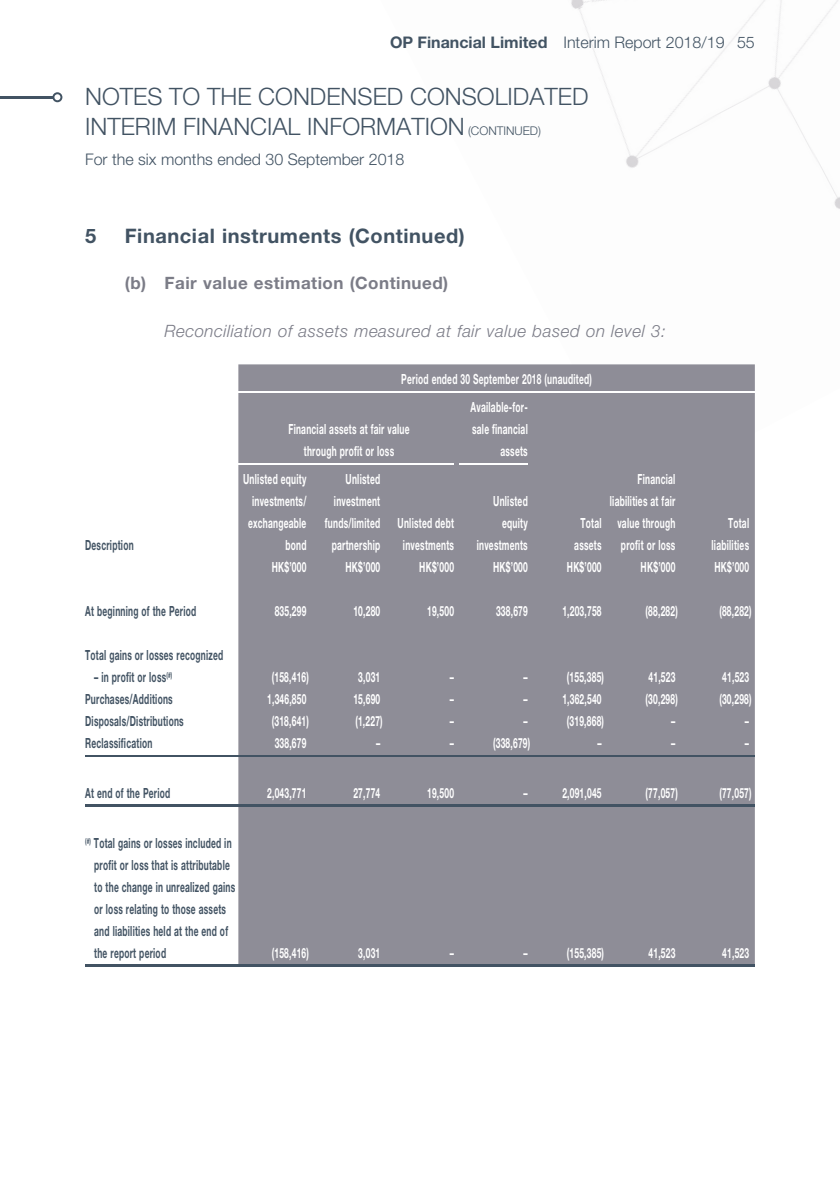
<style>
.page{position:relative;width:840px;height:1191px;background:#fff}
.page>*{position:absolute;margin:0;border:0;box-sizing:border-box;transform-origin:0 0}
.t1{font:300 24px/30px "Helvetica Neue LT Std";color:#425363}
.t2{font:700 20px "Helvetica Neue LT Std";letter-spacing:.03em;color:#425363}
.t3{font:italic 300 17px "Helvetica Neue LT Std";letter-spacing:.03em;color:#7b7c87}
.t4{font:700 17px "Helvetica Neue LT Std";letter-spacing:.03em;color:#7b7c87}
.t5{font:300 16px "Helvetica Neue LT Std";color:#425363}
.t6{font:700 14px/22px "Helvetica Neue LT Std";letter-spacing:.03em;color:#fff;text-align:right;scale:.6 1}
.t7{font:700 14px/22px "Helvetica Neue LT Std";letter-spacing:.03em;color:#425363;scale:.6 1}
.s1{font-weight:700}
.s2{font-size:12px}
</style>
<div class="page">
<img style="left:571px;top:0;width:34px;height:29px">
<img style="left:706px;top:0;width:133px;height:209px">
<img style="left:793px;top:0;width:46px;height:142px">
<hr style="left:0;top:96px;width:53px;height:2px;background:#425363">
<svg style="left:52px;top:92px;width:10px;height:10px"></svg>
<div style="left:238px;top:364px;width:516px;height:600px;background:#8e8d97"></div>
<hr style="left:238px;top:391px;width:516px;height:1px;background:#fff">
<hr style="left:238px;top:463px;width:216px;height:1px;background:#fff">
<hr style="left:459px;top:463px;width:68px;height:1px;background:#fff">
<hr style="left:85px;top:755px;width:153px;height:1px;background:#425363">
<hr style="left:238px;top:755px;width:74px;height:1px;background:#425363">
<hr style="left:312px;top:755px;width:74px;height:1px;background:#425363">
<hr style="left:386px;top:755px;width:73px;height:1px;background:#425363">
<hr style="left:459px;top:755px;width:74px;height:1px;background:#425363">
<hr style="left:533px;top:755px;width:74px;height:1px;background:#425363">
<hr style="left:607px;top:755px;width:73px;height:1px;background:#425363">
<hr style="left:680px;top:755px;width:74px;height:1px;background:#425363">
<hr style="left:85px;top:804px;width:153px;height:2px;background:#425363">
<hr style="left:238px;top:804px;width:74px;height:2px;background:#425363">
<hr style="left:312px;top:804px;width:74px;height:2px;background:#425363">
<hr style="left:386px;top:804px;width:73px;height:2px;background:#425363">
<hr style="left:459px;top:804px;width:74px;height:2px;background:#425363">
<hr style="left:533px;top:804px;width:74px;height:2px;background:#425363">
<hr style="left:607px;top:804px;width:73px;height:2px;background:#425363">
<hr style="left:680px;top:804px;width:74px;height:2px;background:#425363">
<hr style="left:85px;top:964px;width:153px;height:2px;background:#425363">
<hr style="left:238px;top:964px;width:74px;height:2px;background:#425363">
<hr style="left:312px;top:964px;width:74px;height:2px;background:#425363">
<hr style="left:386px;top:964px;width:73px;height:2px;background:#425363">
<hr style="left:459px;top:964px;width:74px;height:2px;background:#425363">
<hr style="left:533px;top:964px;width:74px;height:2px;background:#425363">
<hr style="left:607px;top:964px;width:73px;height:2px;background:#425363">
<hr style="left:680px;top:964px;width:74px;height:2px;background:#425363">
<p class="t5" style="left:390px;top:37px;width:366px"><span class="s1">OP Financial Limited</span> Interim Report 2018/19 55</p>
<h1 class="t1" style="left:85px;top:84px;width:504px">NOTES TO THE CONDENSED CONSOLIDATED<br>INTERIM FINANCIAL INFORMATION <span class="s2">(CONTINUED)</span></h1>
<p class="t5" style="left:85px;top:154px;width:320px">For the six months ended 30 September 2018</p>
<h2 class="t2" style="left:85px;top:229px;width:13px">5</h2>
<h2 class="t2" style="left:125px;top:229px;width:341px">Financial instruments (Continued)</h2>
<p class="t4" style="left:125px;top:277px;width:325px">(b) Fair value estimation (Continued)</p>
<p class="t3" style="left:164px;top:325px;width:502px">Reconciliation of assets measured at fair value based on level 3:</p>
<p class="t6" style="left:401px;top:370px;width:319px">Period ended 30 September 2018 (unaudited)</p>
<p class="t6" style="left:288px;top:420px;width:203px;text-align:center">Financial assets at fair value through profit or loss</p>
<p class="t6" style="left:470px;top:398px;width:97px">Available-for&shy;sale financial assets</p>
<p class="t7" style="left:85px;top:536px;width:82px">Description</p>
<p class="t6" style="left:243px;top:470px;width:107px">Unlisted equity investments/ exchangeable bond</p>
<p class="t6" style="left:324px;top:470px;width:94px">Unlisted investment funds/limited partnership</p>
<p class="t6" style="left:397px;top:514px;width:95px;text-align:center">Unlisted debt investments</p>
<p class="t6" style="left:476px;top:492px;width:87px">Unlisted equity investments</p>
<p class="t6" style="left:574px;top:514px;width:47px;text-align:center">Total assets</p>
<p class="t6" style="left:609px;top:470px;width:111px">Financial liabilities at fair value through profit or loss</p>
<p class="t6" style="left:711px;top:514px;width:64px">Total liabilities</p>
<p class="t6" style="left:271px;top:558px;width:59px">HK$’000</p>
<p class="t6" style="left:345px;top:558px;width:59px">HK$’000</p>
<p class="t6" style="left:419px;top:558px;width:59px">HK$’000</p>
<p class="t6" style="left:493px;top:558px;width:59px">HK$’000</p>
<p class="t6" style="left:566px;top:558px;width:59px">HK$’000</p>
<p class="t6" style="left:640px;top:558px;width:59px">HK$’000</p>
<p class="t6" style="left:714px;top:558px;width:59px">HK$’000</p>
<p class="t7" style="left:85px;top:602px;width:187px">At beginning of the Period</p>
<p class="t6" style="left:274px;top:602px;width:54px">835,299</p>
<p class="t6" style="left:353px;top:602px;width:46px">10,280</p>
<p class="t6" style="left:427px;top:602px;width:46px">19,500</p>
<p class="t6" style="left:495px;top:602px;width:54px">338,679</p>
<p class="t6" style="left:562px;top:602px;width:67px">1,203,758</p>
<p class="t6" style="left:645px;top:602px;width:55px">(88,282)</p>
<p class="t6" style="left:719px;top:602px;width:55px">(88,282)</p>
<p class="t7" style="left:85px;top:646px;width:232px">Total gains or losses recognized</p>
<p class="t7" style="left:94px;top:668px;width:132px">– in profit or loss<sup>(#)</sup></p>
<p class="t6" style="left:271px;top:668px;width:63px">(158,416)</p>
<p class="t6" style="left:358px;top:668px;width:38px">3,031</p>
<p class="t6" style="left:449px;top:668px;width:8px">–</p>
<p class="t6" style="left:523px;top:668px;width:8px">–</p>
<p class="t6" style="left:566px;top:668px;width:63px">(155,385)</p>
<p class="t6" style="left:648px;top:668px;width:46px">41,523</p>
<p class="t6" style="left:721px;top:668px;width:46px">41,523</p>
<p class="t7" style="left:85px;top:690px;width:147px">Purchases/Additions</p>
<p class="t6" style="left:267px;top:690px;width:67px">1,346,850</p>
<p class="t6" style="left:353px;top:690px;width:46px">15,690</p>
<p class="t6" style="left:449px;top:690px;width:8px">–</p>
<p class="t6" style="left:523px;top:690px;width:8px">–</p>
<p class="t6" style="left:562px;top:690px;width:67px">1,362,540</p>
<p class="t6" style="left:645px;top:690px;width:55px">(30,298)</p>
<p class="t6" style="left:719px;top:690px;width:55px">(30,298)</p>
<p class="t7" style="left:85px;top:712px;width:166px">Disposals/Distributions</p>
<p class="t6" style="left:271px;top:712px;width:63px">(318,641)</p>
<p class="t6" style="left:355px;top:712px;width:47px">(1,227)</p>
<p class="t6" style="left:449px;top:712px;width:8px">–</p>
<p class="t6" style="left:523px;top:712px;width:8px">–</p>
<p class="t6" style="left:566px;top:712px;width:63px">(319,868)</p>
<p class="t6" style="left:670px;top:712px;width:8px">–</p>
<p class="t6" style="left:744px;top:712px;width:8px">–</p>
<p class="t7" style="left:85px;top:734px;width:114px">Reclassification</p>
<p class="t6" style="left:274px;top:734px;width:54px">338,679</p>
<p class="t6" style="left:376px;top:734px;width:8px">–</p>
<p class="t6" style="left:449px;top:734px;width:8px">–</p>
<p class="t6" style="left:493px;top:734px;width:63px">(338,679)</p>
<p class="t6" style="left:597px;top:734px;width:8px">–</p>
<p class="t6" style="left:670px;top:734px;width:8px">–</p>
<p class="t6" style="left:744px;top:734px;width:8px">–</p>
<p class="t7" style="left:85px;top:784px;width:143px">At end of the Period</p>
<p class="t6" style="left:267px;top:784px;width:67px">2,043,771</p>
<p class="t6" style="left:353px;top:784px;width:46px">27,774</p>
<p class="t6" style="left:427px;top:784px;width:46px">19,500</p>
<p class="t6" style="left:523px;top:784px;width:8px">–</p>
<p class="t6" style="left:562px;top:784px;width:67px">2,091,045</p>
<p class="t6" style="left:645px;top:784px;width:55px">(77,057)</p>
<p class="t6" style="left:719px;top:784px;width:55px">(77,057)</p>
<p class="t7" style="left:94px;top:834px;width:237px;text-indent:-9px"><sup>(#)</sup> Total gains or losses included in profit or loss that is attributable to the change in unrealized gains or loss relating to those assets and liabilities held at the end of the report period</p>
<p class="t6" style="left:271px;top:944px;width:63px">(158,416)</p>
<p class="t6" style="left:358px;top:944px;width:38px">3,031</p>
<p class="t6" style="left:449px;top:944px;width:8px">–</p>
<p class="t6" style="left:523px;top:944px;width:8px">–</p>
<p class="t6" style="left:566px;top:944px;width:63px">(155,385)</p>
<p class="t6" style="left:648px;top:944px;width:46px">41,523</p>
<p class="t6" style="left:721px;top:944px;width:46px">41,523</p>
</div>
